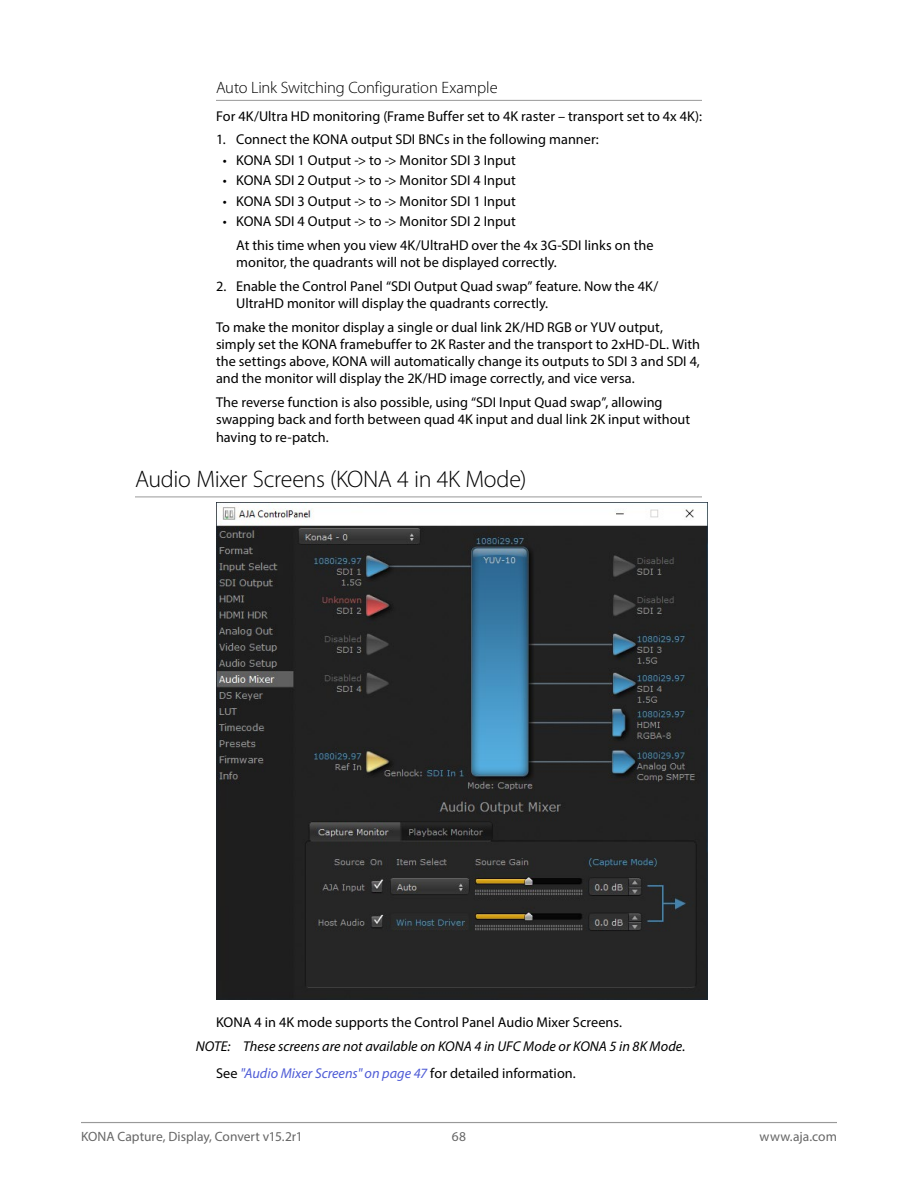
<style>
.page{position:relative;width:918px;height:1188px;background:#fff}
.page>*{position:absolute;margin:0;border:0;box-sizing:border-box;transform-origin:0 0}
._2Head{font:300 24px "Myriad Pro";letter-spacing:-.015em;color:#000}
._4Head{font:300 16.5px "Myriad Pro";letter-spacing:-.01em;color:#000}
.Body{font:14.25px/17.1px "Myriad Pro";color:#000}
.BodyIndent{font:14.25px/17.1px "Myriad Pro";color:#000}
.NOTE{font:italic 14.25px "Myriad Pro";color:#000}
.Body-2{font:italic 14.25px "Myriad Pro";color:#4f5cd6}
.t1{font:13.5px "Myriad Pro";color:#666}
.s1{font-style:normal;color:#000}
</style>
<div class="page">
<hr style="left:81px;top:1122px;width:756px;height:1px;background:#999">
<hr style="left:216px;top:100px;width:486px;height:1px;background:#999">
<hr style="left:135px;top:497px;width:567px;height:1px;background:#999">
<img style="left:216px;top:502px;width:491px;height:498px">
<p class="_4Head" style="left:216px;top:79px;width:283px">Auto Link Switching Configuration Example</p>
<p class="Body" style="left:216px;top:107px;width:488px">For 4K/Ultra HD monitoring (Frame Buffer set to 4K raster – transport set to 4x 4K):</p>
<p class="Body" style="left:216px;top:131px;width:384px">1. Connect the KONA output SDI BNCs in the following manner:</p>
<p class="Body" style="left:223px;top:151px;width:295px">• KONA SDI 1 Output -&gt; to -&gt; Monitor SDI 3 Input</p>
<p class="Body" style="left:223px;top:172px;width:295px">• KONA SDI 2 Output -&gt; to -&gt; Monitor SDI 4 Input</p>
<p class="Body" style="left:223px;top:192px;width:295px">• KONA SDI 3 Output -&gt; to -&gt; Monitor SDI 1 Input</p>
<p class="Body" style="left:223px;top:213px;width:295px">• KONA SDI 4 Output -&gt; to -&gt; Monitor SDI 2 Input</p>
<p class="BodyIndent" style="left:236px;top:237px;width:419px">At this time when you view 4K/UltraHD over the 4x 3G-SDI links on the monitor, the quadrants will not be displayed correctly.</p>
<p class="Body" style="left:236px;top:278px;width:424px;text-indent:-20px">2. Enable the Control Panel “SDI Output Quad swap” feature. Now the 4K/<br>UltraHD monitor will display the quadrants correctly.</p>
<p class="Body" style="left:216px;top:319px;width:486px">To make the monitor display a single or dual link 2K/HD RGB or YUV output, simply set the KONA framebuffer to 2K Raster and the transport to 2xHD-DL. With the settings above, KONA will automatically change its outputs to SDI 3 and SDI 4, and the monitor will display the 2K/HD image correctly, and vice versa.</p>
<p class="Body" style="left:216px;top:394px;width:476px">The reverse function is also possible, using “SDI Input Quad swap”, allowing swapping back and forth between quad 4K input and dual link 2K input without having to re-patch.</p>
<p class="_2Head" style="left:135px;top:466px;width:393px">Audio Mixer Screens (KONA 4 in 4K Mode)</p>
<p class="Body" style="left:216px;top:1013px;width:408px">KONA 4 in 4K mode supports the Control Panel Audio Mixer Screens.</p>
<p class="NOTE" style="left:196px;top:1037px;width:491px">NOTE: These screens are not available on KONA 4 in UFC Mode or KONA 5 in 8K Mode.</p>
<p class="Body-2" style="left:216px;top:1064px;width:361px"><span class="s1">See</span> "Audio Mixer Screens" on page 47 <span class="s1">for detailed information.</span></p>
<p class="t1" style="left:81px;top:1128px;width:223px">KONA Capture, Display, Convert v15.2r1</p>
<p class="t1" style="left:452px;top:1128px;width:16px">68</p>
<p class="t1" style="left:760px;top:1128px;width:79px">www.aja.com</p>
</div>
